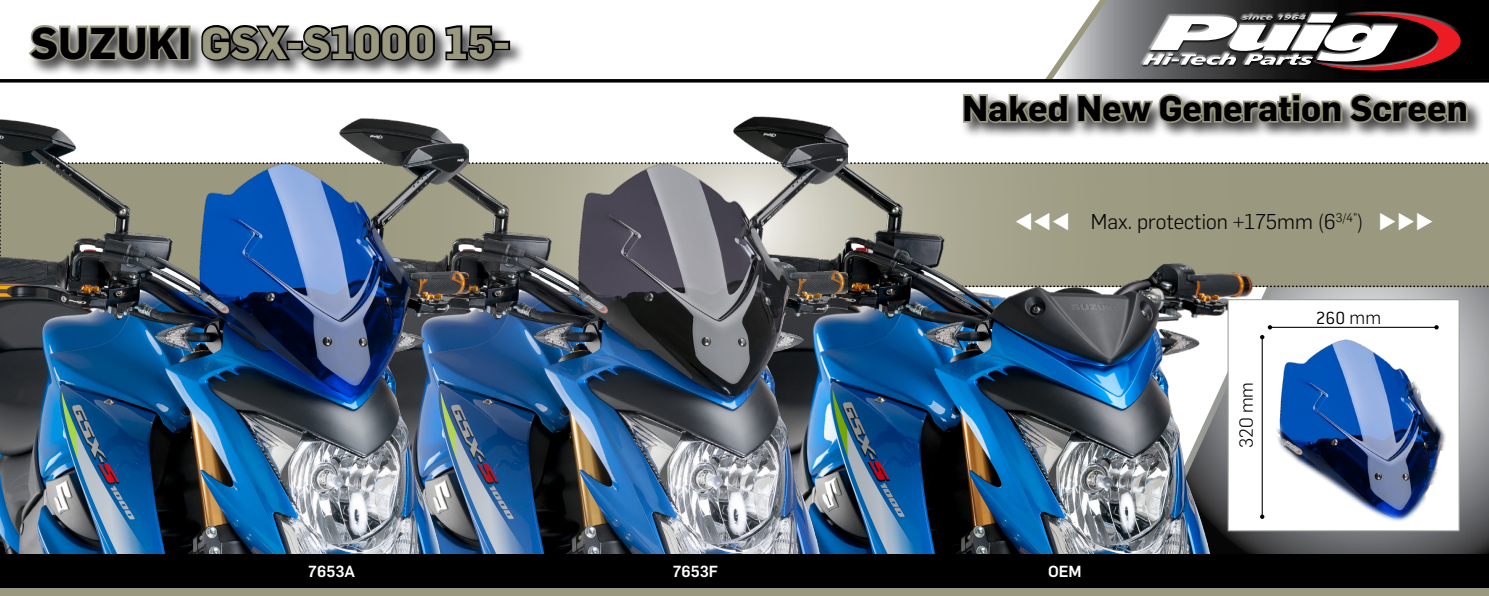
<style>
.page{position:relative;width:1489px;height:596px;background:#fff}
.page>*{position:absolute;margin:0;border:0;box-sizing:border-box;transform-origin:0 0}
.t1{font:700 43.75px "Flama";color:#9a997f}
.t2{font:700 35px "Flama";color:#000}
.t3{font:300 21px "Flama";color:#000}
.t4{font:19.25px "Conduit ITC Light";color:#000}
.t5{font:300 18.55px "Flama";color:#000}
.t6{font:500 15.75px "Flama";color:#fff}
.s1{color:#000}
.s2{color:#fff}
.s3{font-family:"Flama";font-weight:300;font-size:18.55px}
</style>
<div class="page">
<svg style="left:1272px;top:287px;width:216px;height:267px;background:#87898b"></svg>
<div style="left:1272px;top:163px;width:217px;height:124px;background:#9a997f"></div>
<img style="left:847px;top:142px;width:425px;height:412px">
<img style="left:468px;top:82px;width:379px;height:472px">
<img style="left:0;top:82px;width:468px;height:472px">
<div style="left:0;top:562px;width:1488px;height:33px;background:#9a997f"></div>
<div style="left:26px;top:22px;width:721px;height:99px;background:#000;opacity:.75"></div>
<svg style="left:26px;top:23px;width:158px;height:39px;background:#9b9b8f"></svg>
<div style="left:179px;top:26px;width:11px;height:34px;border:4px solid #9a997f"></div>
<svg style="left:200px;top:23px;width:93px;height:40px;background:#545454"></svg>
<div style="left:286px;top:41px;width:17px;height:9px;border:4px solid #000"></div>
<svg style="left:299px;top:23px;width:137px;height:39px;background:#525252"></svg>
<svg style="left:443px;top:24px;width:52px;height:38px;background:#585858"></svg>
<div style="left:493px;top:41px;width:17px;height:9px;border:4px solid #000"></div>
<div style="left:960px;top:91px;width:528px;height:86px;background:#000;opacity:.75"></div>
<svg style="left:961px;top:0;width:527px;height:125px"></svg>
<hr style="left:0;top:79px;width:1488px;height:3px;background:#000">
<div style="left:0;top:554px;width:1488px;height:34px;background:#000"></div>
<div style="left:1227px;top:299px;width:232px;height:232px;background:#fff;border:1px solid #989a96"></div>
<hr style="left:1269px;top:326px;width:167px;height:1px;background:#000">
<svg style="left:1434px;top:325px;width:4px;height:4px"></svg>
<svg style="left:1267px;top:325px;width:4px;height:4px"></svg>
<img style="left:1277px;top:339px;width:168px;height:182px">
<hr style="left:1261px;top:337px;width:1px;height:179px;background:#000">
<svg style="left:1260px;top:335px;width:4px;height:4px"></svg>
<svg style="left:1260px;top:514px;width:4px;height:4px"></svg>
<p class="t1" style="left:30px;top:11px;width:481px"><span class="s1">SUZUKI</span> GSX-S1000 15-</p>
<p class="t2" style="left:962px;top:83px;width:506px">Naked New Generation Screen</p>
<p class="t3" style="left:1014px;top:207px;width:421px"><span class="s2">▼▼▼</span> Max. protection +175mm (6<sup>3/4”</sup>) <span class="s2">◆◆◆</span></p>
<p class="t5" style="left:1233px;top:448px;width:68px;rotate:-90deg">320 mm</p>
<p class="t4" style="left:1315px;top:305px;width:67px">260 <span class="s3">mm</span></p>
<p class="t6" style="left:308px;top:560px;width:48px">7653A</p>
<p class="t6" style="left:672px;top:560px;width:47px">7653F</p>
<p class="t6" style="left:1047px;top:560px;width:35px">OEM</p>
</div>
